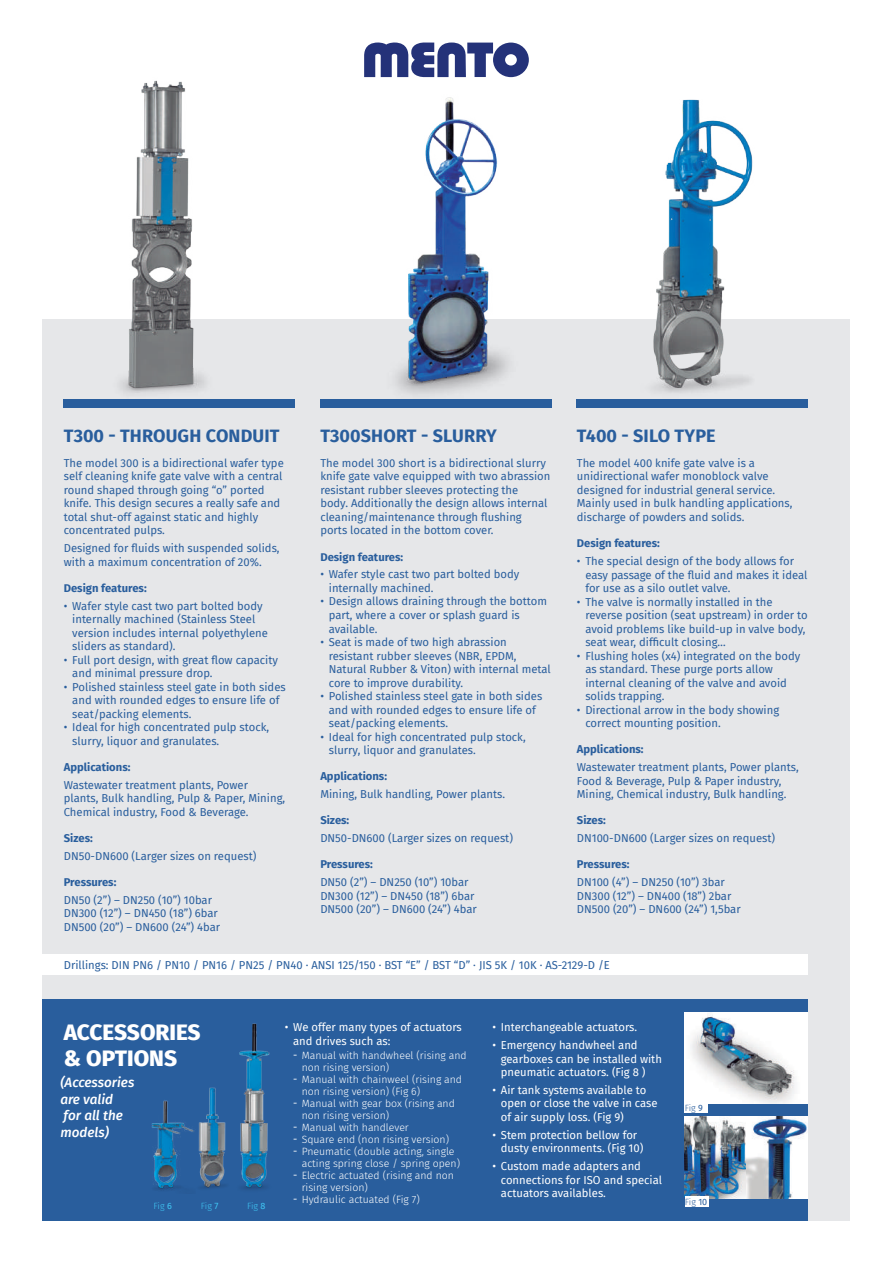
<style>
.page{position:relative;width:893px;height:1263px;background:#fff}
.page>*{position:absolute;margin:0;border:0;box-sizing:border-box;transform-origin:0 0}
.t1{font:800 22.5px/25.5px "Fira Sans";color:#fff}
.t2{font:700 18px "Fira Sans";letter-spacing:.01em;color:#295e9d}
.t3{font:italic 500 13.5px/16.5px "Fira Sans";color:#fff}
.t4{font:11.25px/13.5px "Fira Sans";color:#295e9d}
.t5{font:11.25px/13.5px "Fira Sans";color:#fff}
.t6{font:700 11.25px "Fira Sans";color:#295e9d}
.t7{font:300 10.5px "Fira Sans";color:#fff}
.t8{font:300 9px "Fira Sans";letter-spacing:-.015em;color:#40c7f4}
.t9{font:300 9px "Fira Sans";letter-spacing:-.015em;color:#295e9d}
.s1{font-weight:400}
</style>
<div class="page">
<svg style="left:364px;top:43px;width:165px;height:34px"></svg>
<div style="left:43px;top:319px;width:807px;height:901px;background:#e6e7e9"></div>
<div style="left:43px;top:999px;width:765px;height:221px;background:#295e9d"></div>
<img style="left:685px;top:1013px;width:123px;height:90px">
<img style="left:685px;top:1117px;width:123px;height:82px">
<img style="left:320px;top:97px;width:231px;height:303px">
<div style="left:64px;top:400px;width:231px;height:8px;background:#295e9d"></div>
<div style="left:320px;top:400px;width:231px;height:8px;background:#295e9d"></div>
<div style="left:577px;top:400px;width:231px;height:8px;background:#295e9d"></div>
<div style="left:685px;top:1102px;width:23px;height:11px;background:#fff"></div>
<div style="left:685px;top:1197px;width:23px;height:10px;background:#fff"></div>
<img style="left:120px;top:80px;width:86px;height:313px">
<img style="left:653px;top:99px;width:100px;height:294px">
<img style="left:151px;top:1100px;width:40px;height:91px">
<img style="left:191px;top:1087px;width:35px;height:102px">
<img style="left:239px;top:1023px;width:31px;height:167px">
<div style="left:43px;top:955px;width:765px;height:20px;background:#fff"></div>
<h2 class="t2" style="left:64px;top:421px;width:217px">T300 - THROUGH CONDUIT</h2>
<h2 class="t2" style="left:320px;top:421px;width:178px">T300SHORT - SLURRY</h2>
<h2 class="t2" style="left:577px;top:421px;width:140px">T400 - SILO TYPE</h2>
<p class="t4" style="left:64px;top:456px;width:221px">The model 300 is a bidirectional wafer type self cleaning knife gate valve with a central round shaped through going “o” ported knife. This design secures a really safe and total shut-off against static and highly concentrated pulps.</p>
<p class="t4" style="left:64px;top:541px;width:217px">Designed for fluids with suspended solids, with a maximum concentration of 20%.</p>
<p class="t6" style="left:64px;top:579px;width:84px">Design features:</p>
<p class="t4" style="left:72px;top:599px;width:197px;text-indent:-9px">• Wafer style cast two part bolted body internally machined (Stainless Steel version includes internal polyethylene sliders as standard).</p>
<p class="t4" style="left:72px;top:653px;width:207px;text-indent:-9px">• Full port design, with great flow capacity and minimal pressure drop.</p>
<p class="t4" style="left:72px;top:680px;width:215px;text-indent:-9px">• Polished stainless steel gate in both sides and with rounded edges to ensure life of seat/packing elements.</p>
<p class="t4" style="left:72px;top:720px;width:198px;text-indent:-9px">• Ideal for high concentrated pulp stock, slurry, liquor and granulates.</p>
<p class="t6" style="left:64px;top:758px;width:68px">Applications:</p>
<p class="t4" style="left:64px;top:778px;width:223px">Wastewater treatment plants, Power plants, Bulk handling, Pulp &amp; Paper, Mining,<br>Chemical industry, Food &amp; Beverage.</p>
<p class="t6" style="left:64px;top:829px;width:31px">Sizes:</p>
<p class="t4" style="left:64px;top:849px;width:194px">DN50-DN600 (Larger sizes on request)</p>
<p class="t6" style="left:64px;top:873px;width:54px">Pressures:</p>
<p class="t4" style="left:64px;top:893px;width:158px">DN50 (2”) – DN250 (10”) 10bar<br>DN300 (12”) – DN450 (18”) 6bar<br>DN500 (20”) – DN600 (24”) 4bar</p>
<p class="t4" style="left:320px;top:456px;width:232px">The model 300 short is a bidirectional slurry knife gate valve equipped with two abrassion resistant rubber sleeves protecting the<br>body. Additionally the design allows internal cleaning/maintenance through flushing ports located in the bottom cover.</p>
<p class="t6" style="left:320px;top:547px;width:84px">Design features:</p>
<p class="t4" style="left:329px;top:567px;width:192px;text-indent:-9px">• Wafer style cast two part bolted body internally machined.</p>
<p class="t4" style="left:329px;top:594px;width:220px;text-indent:-9px">• Design allows draining through the bottom part, where a cover or splash guard is available.</p>
<p class="t4" style="left:329px;top:635px;width:224px;text-indent:-9px">• Seat is made of two high abrassion resistant rubber sleeves (NBR, EPDM, Natural Rubber &amp; Viton) with internal metal core to improve durability.</p>
<p class="t4" style="left:329px;top:689px;width:215px;text-indent:-9px">• Polished stainless steel gate in both sides and with rounded edges to ensure life of seat/packing elements.</p>
<p class="t4" style="left:329px;top:729px;width:198px;text-indent:-9px">• Ideal for high concentrated pulp stock, slurry, liquor and granulates.</p>
<p class="t6" style="left:320px;top:767px;width:68px">Applications:</p>
<p class="t4" style="left:320px;top:787px;width:186px">Mining, Bulk handling, Power plants.</p>
<p class="t6" style="left:320px;top:811px;width:31px">Sizes:</p>
<p class="t4" style="left:320px;top:831px;width:194px">DN50-DN600 (Larger sizes on request)</p>
<p class="t6" style="left:320px;top:855px;width:54px">Pressures:</p>
<p class="t4" style="left:320px;top:875px;width:158px">DN50 (2”) – DN250 (10”) 10bar<br>DN300 (12”) – DN450 (18”) 6bar<br>DN500 (20”) – DN600 (24”) 4bar</p>
<p class="t4" style="left:577px;top:456px;width:217px">The model 400 knife gate valve is a unidirectional wafer monoblock valve designed for industrial general service.<br>Mainly used in bulk handling applications, discharge of powders and solids.</p>
<p class="t6" style="left:577px;top:534px;width:84px">Design features:</p>
<p class="t4" style="left:585px;top:554px;width:224px;text-indent:-9px">• The special design of the body allows for easy passage of the fluid and makes it ideal for use as a silo outlet valve.</p>
<p class="t4" style="left:585px;top:594px;width:224px;text-indent:-9px">• The valve is normally installed in the reverse position (seat upstream) in order to avoid problems like build-up in valve body, seat wear, difficult closing…</p>
<p class="t4" style="left:585px;top:648px;width:216px;text-indent:-9px">• Flushing holes (x4) integrated on the body as standard. These purge ports allow internal cleaning of the valve and avoid solids trapping.</p>
<p class="t4" style="left:585px;top:702px;width:195px;text-indent:-9px">• Directional arrow in the body showing correct mounting position.</p>
<p class="t6" style="left:577px;top:740px;width:68px">Applications:</p>
<p class="t4" style="left:577px;top:760px;width:223px">Wastewater treatment plants, Power plants,<br>Food &amp; Beverage, Pulp &amp; Paper industry,<br>Mining, Chemical industry, Bulk handling.</p>
<p class="t6" style="left:577px;top:811px;width:31px">Sizes:</p>
<p class="t4" style="left:577px;top:831px;width:200px">DN100-DN600 (Larger sizes on request)</p>
<p class="t6" style="left:577px;top:855px;width:54px">Pressures:</p>
<p class="t4" style="left:577px;top:875px;width:165px">DN100 (4”) – DN250 (10”) 3bar<br>DN300 (12”) – DN400 (18”) 2bar<br>DN500 (20”) – DN600 (24”) 1,5bar</p>
<p class="t4" style="left:64px;top:958px;width:548px">Drillings: DIN PN6 / PN10 / PN16 / PN25 / PN40 · ANSI 125/150 · BST “E” / BST “D” · JIS 5K / 10K · AS-2129-D /E</p>
<p class="t5" style="left:293px;top:1020px;width:170px;text-indent:-9px">• We offer many types of actuators and drives such as:</p>
<p class="t7" style="left:293px;top:1048px;width:175px"><span class="s1">࢕</span> Manual with handwheel (rising and</p>
<p class="t7" style="left:302px;top:1060px;width:89px">non rising version)</p>
<p class="t7" style="left:293px;top:1072px;width:170px"><span class="s1">࢕</span> Manual with chainweel (rising and</p>
<p class="t7" style="left:302px;top:1084px;width:120px">non rising version) (Fig 6)</p>
<p class="t7" style="left:293px;top:1096px;width:163px"><span class="s1">࢕</span> Manual with gear box (rising and</p>
<p class="t7" style="left:302px;top:1108px;width:89px">non rising version)</p>
<p class="t7" style="left:293px;top:1120px;width:117px"><span class="s1">࢕</span> Manual with handlever</p>
<p class="t7" style="left:293px;top:1132px;width:157px"><span class="s1">࢕</span> Square end (non rising version)</p>
<p class="t7" style="left:293px;top:1144px;width:163px"><span class="s1">࢕</span> Pneumatic (double acting, single</p>
<p class="t7" style="left:302px;top:1156px;width:160px">acting spring close / spring open)</p>
<p class="t7" style="left:293px;top:1168px;width:162px"><span class="s1">࢕</span> Electric actuated (rising and non</p>
<p class="t7" style="left:302px;top:1180px;width:68px">rising version)</p>
<p class="t7" style="left:293px;top:1192px;width:128px"><span class="s1">࢕</span> Hydraulic actuated (Fig 7)</p>
<p class="t5" style="left:492px;top:1020px;width:146px">• Interchangeable actuators.</p>
<p class="t5" style="left:501px;top:1038px;width:163px;text-indent:-9px">• Emergency handwheel and gearboxes can be installed with pneumatic actuators. (Fig 8 )</p>
<p class="t5" style="left:501px;top:1083px;width:158px;text-indent:-9px">• Air tank systems available to open or close the valve in case of air supply loss. (Fig 9)</p>
<p class="t5" style="left:501px;top:1128px;width:144px;text-indent:-9px">• Stem protection bellow for dusty environments. (Fig 10)</p>
<p class="t5" style="left:501px;top:1159px;width:163px;text-indent:-9px">• Custom made adapters and connections for ISO and special actuators availables.</p>
<h1 class="t1" style="left:64px;top:1018px;width:138px">ACCESSORIES &amp; OPTIONS</h1>
<p class="t3" style="left:60px;top:1073px;width:75px">(Accessories are valid<br>for all the models)</p>
<p class="t9" style="left:685px;top:1101px;width:20px">Fig <span class="s1">9</span></p>
<p class="t8" style="left:154px;top:1199px;width:20px">Fig <span class="s1">6</span></p>
<p class="t8" style="left:201px;top:1199px;width:19px">Fig <span class="s1">7</span></p>
<p class="t8" style="left:247px;top:1200px;width:20px">Fig <span class="s1">8</span></p>
<p class="t9" style="left:685px;top:1195px;width:24px">Fig <span class="s1">10</span></p>
</div>
